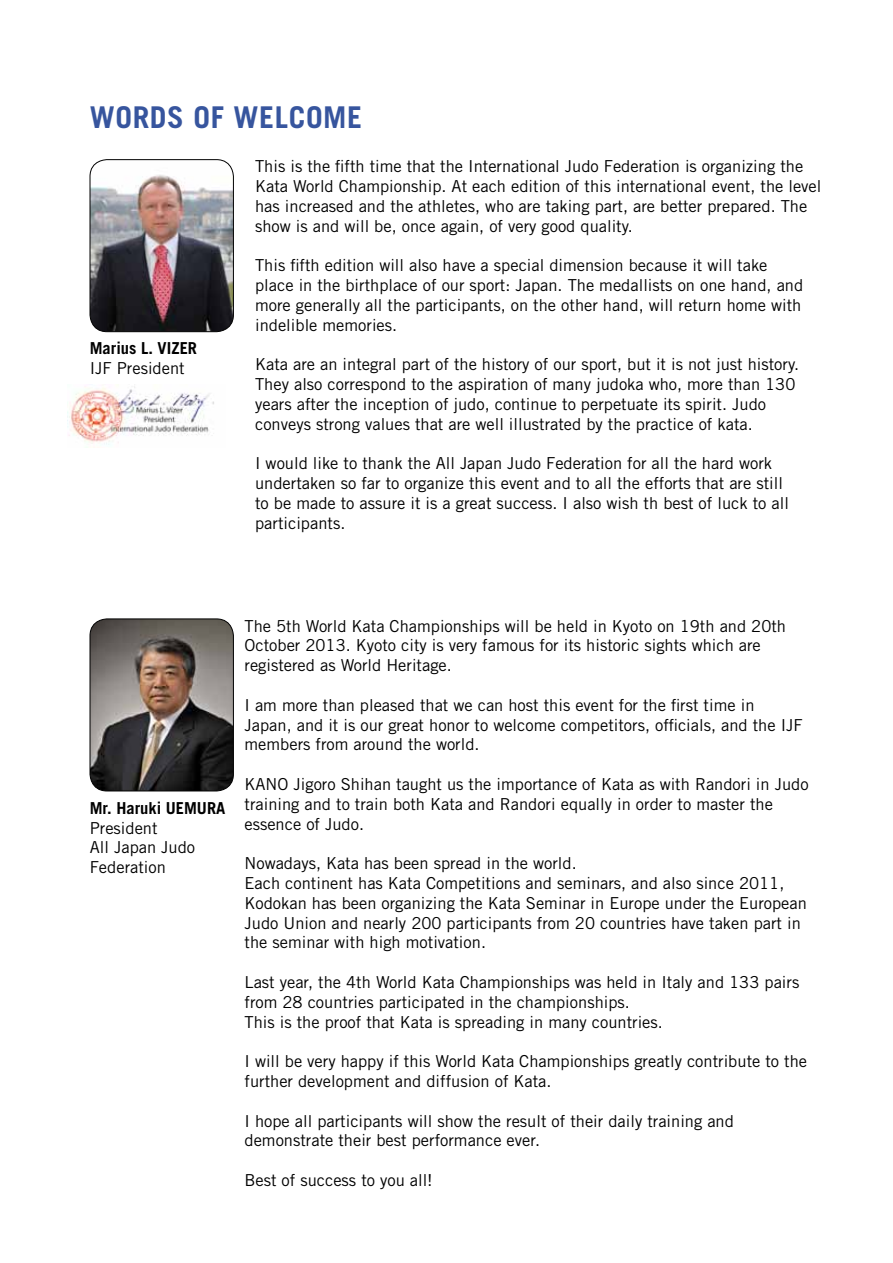
<style>
.page{position:relative;width:893px;height:1263px;background:#fff}
.page>*{position:absolute;margin:0;border:0;box-sizing:border-box;transform-origin:0 0}
.t1{font:700 30px "Trade Gothic";letter-spacing:.02em;color:#37559e}
.t2{font:16.5px/19.8px "Trade Gothic";color:#000}
.t3{font:700 16.5px "Trade Gothic";color:#000}
</style>
<div class="page">
<img style="left:90px;top:160px;width:143px;height:172px">
<div style="left:90px;top:159px;width:144px;height:173px;border:1px solid #000;border-radius:17px"></div>
<img style="left:90px;top:619px;width:143px;height:172px">
<div style="left:90px;top:619px;width:144px;height:172px;border:1px solid #000;border-radius:17px"></div>
<img style="left:67px;top:386px;width:147px;height:59px">
<h1 class="t1" style="left:90px;top:99px;width:274px">WORDS OF WELCOME</h1>
<p class="t3" style="left:90px;top:338px;width:109px">Marius L. VIZER</p>
<p class="t2" style="left:90px;top:358px;width:96px">IJF President</p>
<p class="t2" style="left:255px;top:156px;width:568px">This is the fifth time that the International Judo Federation is organizing the Kata World Championship. At each edition of this international event, the level has increased and the athletes, who are taking part, are better prepared. The show is and will be, once again, of very good quality.</p>
<p class="t2" style="left:255px;top:255px;width:550px">This fifth edition will also have a special dimension because it will take place in the birthplace of our sport: Japan. The medallists on one hand, and more generally all the participants, on the other hand, will return home with indelible memories.</p>
<p class="t2" style="left:255px;top:354px;width:545px">Kata are an integral part of the history of our sport, but it is not just history.<br>They also correspond to the aspiration of many judoka who, more than 130 years after the inception of judo, continue to perpetuate its spirit. Judo conveys strong values that are well illustrated by the practice of kata.</p>
<p class="t2" style="left:255px;top:453px;width:535px">I would like to thank the All Japan Judo Federation for all the hard work undertaken so far to organize this event and to all the efforts that are still to be made to assure it is a great success. I also wish th best of luck to all participants.</p>
<p class="t3" style="left:90px;top:798px;width:137px">Mr. Haruki UEMURA</p>
<p class="t2" style="left:90px;top:817px;width:107px">President<br>All Japan Judo<br>Federation</p>
<p class="t2" style="left:244px;top:615px;width:543px">The 5th World Kata Championships will be held in Kyoto on 19th and 20th<br>October 2013. Kyoto city is very famous for its historic sights which are registered as World Heritage.</p>
<p class="t2" style="left:244px;top:695px;width:560px">I am more than pleased that we can host this event for the first time in<br>Japan, and it is our great honor to welcome competitors, officials, and the IJF members from around the world.</p>
<p class="t2" style="left:244px;top:774px;width:566px">KANO Jigoro Shihan taught us the importance of Kata as with Randori in Judo training and to train both Kata and Randori equally in order to master the essence of Judo.</p>
<p class="t2" style="left:244px;top:853px;width:564px">Nowadays, Kata has been spread in the world.<br>Each continent has Kata Competitions and seminars, and also since 2011, Kodokan has been organizing the Kata Seminar in Europe under the European Judo Union and nearly 200 participants from 20 countries have taken part in the seminar with high motivation.</p>
<p class="t2" style="left:244px;top:972px;width:556px">Last year, the 4th World Kata Championships was held in Italy and 133 pairs from 28 countries participated in the championships.<br>This is the proof that Kata is spreading in many countries.</p>
<p class="t2" style="left:244px;top:1051px;width:564px">I will be very happy if this World Kata Championships greatly contribute to the further development and diffusion of Kata.</p>
<p class="t2" style="left:244px;top:1110px;width:491px">I hope all participants will show the result of their daily training and demonstrate their best performance ever.</p>
<p class="t2" style="left:244px;top:1170px;width:190px">Best of success to you all!</p>
</div>
